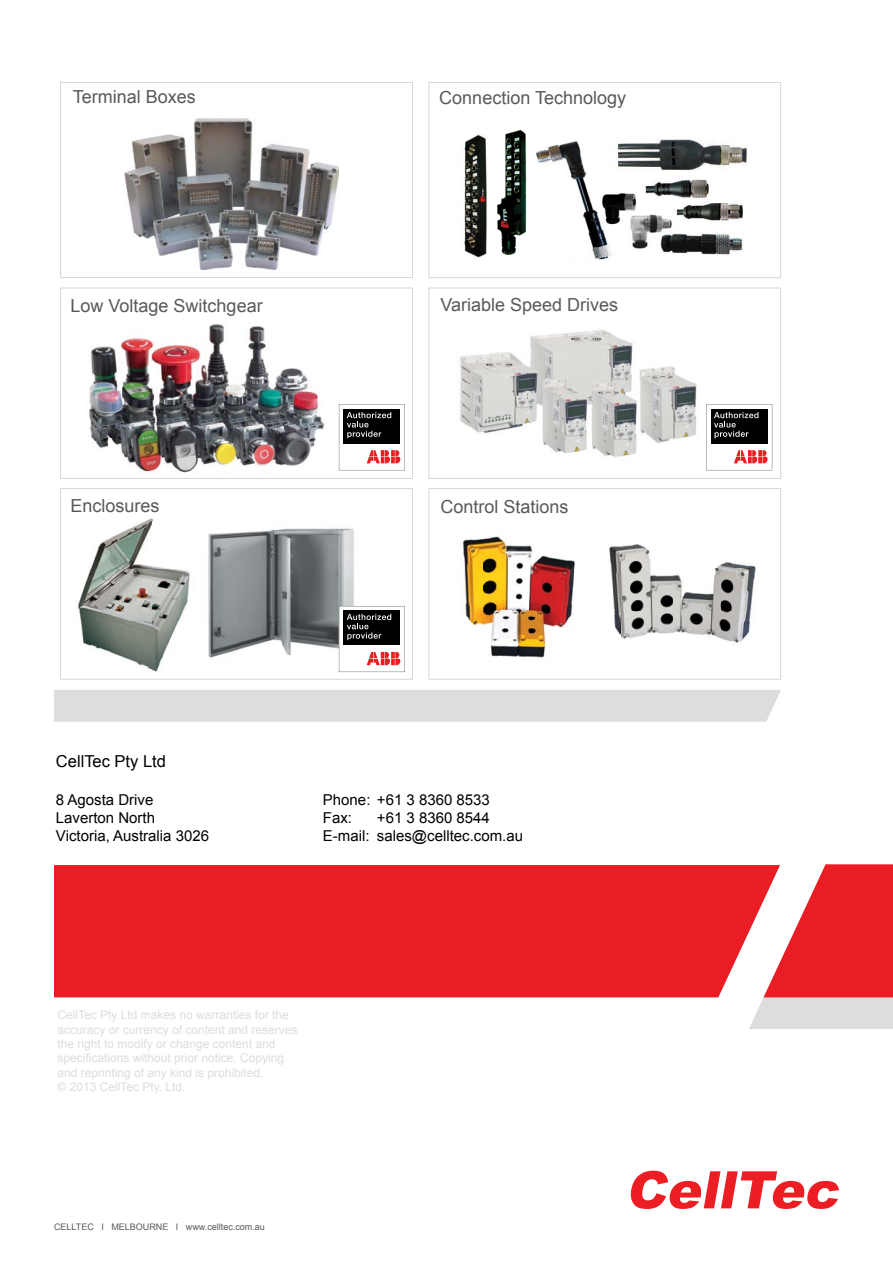
<style>
.page{position:relative;width:893px;height:1263px;background:#fff}
.page>*{position:absolute;margin:0;border:0;box-sizing:border-box;transform-origin:0 0}
.t1{font:18px "Arial";color:#58595b}
.t2{font:16.5px "Arial";color:#000}
.t3{font:15px/18px "Arial";color:#000}
.t4{font:12px/14.4px "Arial";color:#dcddde}
.t5{font:9px "Arial";color:#58595b}
</style>
<div class="page">
<svg style="left:631px;top:1171px;width:208px;height:38px"></svg>
<svg style="left:749px;top:864px;width:144px;height:165px"></svg>
<div style="left:54px;top:865px;width:726px;height:132px;background:#ea1c24"></div>
<img style="left:60px;top:288px;width:353px;height:191px">
<div style="left:54px;top:690px;width:727px;height:32px;background:#dcddde"></div>
<svg style="left:429px;top:82px;width:352px;height:196px"></svg>
<svg style="left:429px;top:488px;width:352px;height:191px"></svg>
<svg style="left:60px;top:82px;width:353px;height:196px"></svg>
<svg style="left:60px;top:488px;width:353px;height:191px"></svg>
<svg style="left:429px;top:288px;width:352px;height:191px"></svg>
<svg style="left:339px;top:606px;width:66px;height:66px"></svg>
<svg style="left:339px;top:404px;width:66px;height:66px"></svg>
<svg style="left:706px;top:404px;width:66px;height:66px"></svg>
<h1 class="t1" style="left:73px;top:85px;width:125px">Terminal Boxes</h1>
<h1 class="t1" style="left:439px;top:86px;width:188px">Connection Technology</h1>
<h1 class="t1" style="left:71px;top:294px;width:194px">Low Voltage Switchgear</h1>
<h1 class="t1" style="left:440px;top:293px;width:179px">Variable Speed Drives</h1>
<h1 class="t1" style="left:71px;top:493px;width:91px">Enclosures</h1>
<h1 class="t1" style="left:440px;top:494px;width:130px">Control Stations</h1>
<h2 class="t2" style="left:56px;top:751px;width:112px">CellTec Pty Ltd</h2>
<p class="t3" style="left:56px;top:791px;width:155px">8 Agosta Drive<br>Laverton North<br>Victoria, Australia 3026</p>
<p class="t3" style="left:323px;top:790px;width:169px">Phone: +61 3 8360 8533<br>Fax:</p>
<p class="t3" style="left:323px;top:808px;width:202px;text-indent:54px">+61 3 8360 8544<br>E-mail: sales@celltec.com.au</p>
<p class="t4" style="left:58px;top:1008px;width:242px">CellTec Pty Ltd makes no warranties for the accuracy or currency of content and reserves the right to modify or change content and specifications without prior notice. Copying and reprinting of any kind is prohibited.<br>© 2013 CellTec Pty. Ltd.</p>
<p class="t5" style="left:54px;top:1221px;width:212px">CELLTEC I MELBOURNE I www.celltec.com.au</p>
</div>
